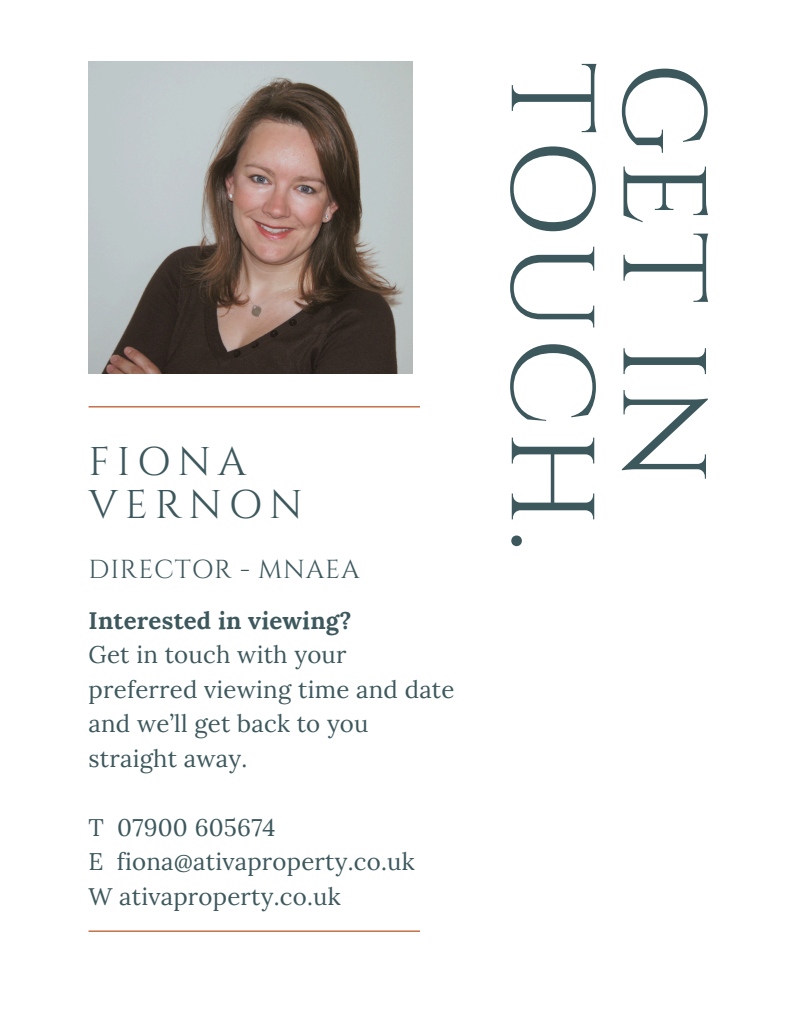
<style>
.page{position:relative;width:810px;height:1013px;background:#fff}
.page>*{position:absolute;margin:0;border:0;box-sizing:border-box;transform-origin:0 0}
.t1{font:117.9px/111.7px "Cinzel";letter-spacing:.03em;color:#3d585d}
.t2{font:40px/42.8px "Cinzel";letter-spacing:.17em;color:#3d585d}
.t3{font:26px "Cinzel";letter-spacing:.03em;color:#3d585d}
.t4{font:24px/34.5px "Lora";letter-spacing:.01em;color:#3d585d}
.t5{font:700 24px "Lora";letter-spacing:.01em;color:#3d585d}
</style>
<div class="page">
<hr style="left:89px;top:406px;width:331px;height:1px;background:#c47148">
<hr style="left:89px;top:930px;width:331px;height:2px;background:#c47148">
<img style="left:89px;top:61px;width:324px;height:312px">
<p class="t2" style="left:89px;top:441px;width:216px">FIONA<br>VERNON</p>
<p class="t3" style="left:89px;top:553px;width:272px">DIRECTOR - MNAEA</p>
<h2 class="t5" style="left:89px;top:604px;width:265px">Interested in viewing?</h2>
<h3 class="t4" style="left:89px;top:637px;width:367px">Get in touch with your preferred viewing time and date and we’ll get back to you straight away.</h3>
<p class="t4" style="left:89px;top:809px;width:189px">T 07900 605674</p>
<p class="t4" style="left:89px;top:844px;width:328px">E fiona@ativaproperty.co.uk</p>
<p class="t4" style="left:89px;top:878px;width:254px">W ativaproperty.co.uk</p>
<p class="t1" style="left:715px;top:62px;width:491px;rotate:90deg">GET IN<br>TOUCH.</p>
</div>
